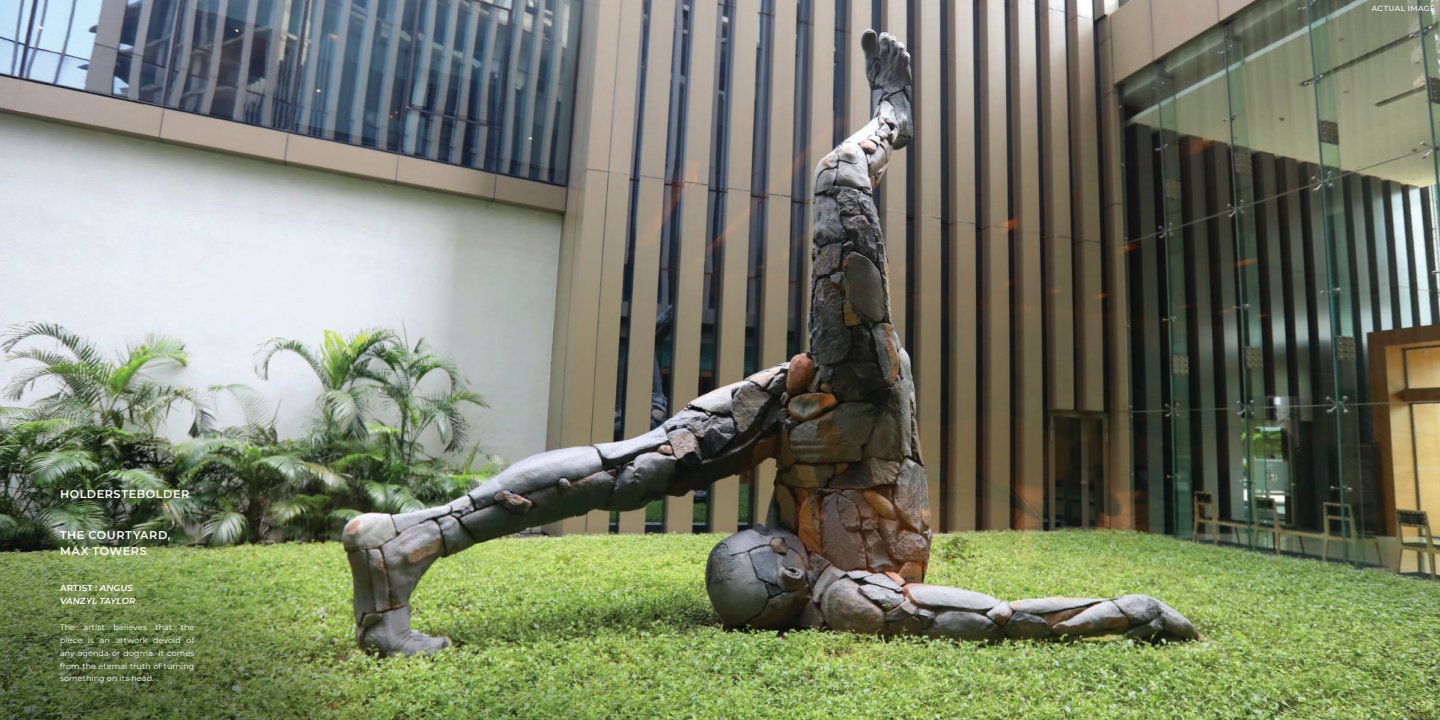
<style>
.page{position:relative;width:1440px;height:720px;background:#fff}
.page>*{position:absolute;margin:0;border:0;box-sizing:border-box;transform-origin:0 0}
.t1{font:100 11.25px/16px "Montserrat";letter-spacing:.05em;color:#fff}
.t2{font:italic 600 8.75px/12.9px "Montserrat";letter-spacing:.005em;color:#fff}
.t3{font:100 8px/12.9px "Montserrat";letter-spacing:.01em;color:#fff;text-align:justify}
.t4{font:500 7.5px "Montserrat";letter-spacing:.055em;color:#fff}
.s1{font-weight:100;font-style:normal}
</style>
<div class="page">
<img style="left:0;top:0;width:1440px;height:720px">
<h1 class="t1" style="left:60px;top:486px;width:131px">HOLDERSTEBOLDER</h1>
<h1 class="t1" style="left:60px;top:527px;width:112px">THE COURTYARD,<br>MAX TOWERS</h1>
<p class="t2" style="left:60px;top:581px;width:77px"><span class="s1">ARTIST :</span> ANGUS<br>VANZYL TAYLOR</p>
<p class="t3" style="left:60px;top:620px;width:136px">The artist believes that the piece is an artwork devoid of any agenda or dogma. It comes from the eternal truth of turning something on its head.</p>
<p class="t4" style="left:1372px;top:3px;width:65px">ACTUAL IMAGE</p>
</div>
